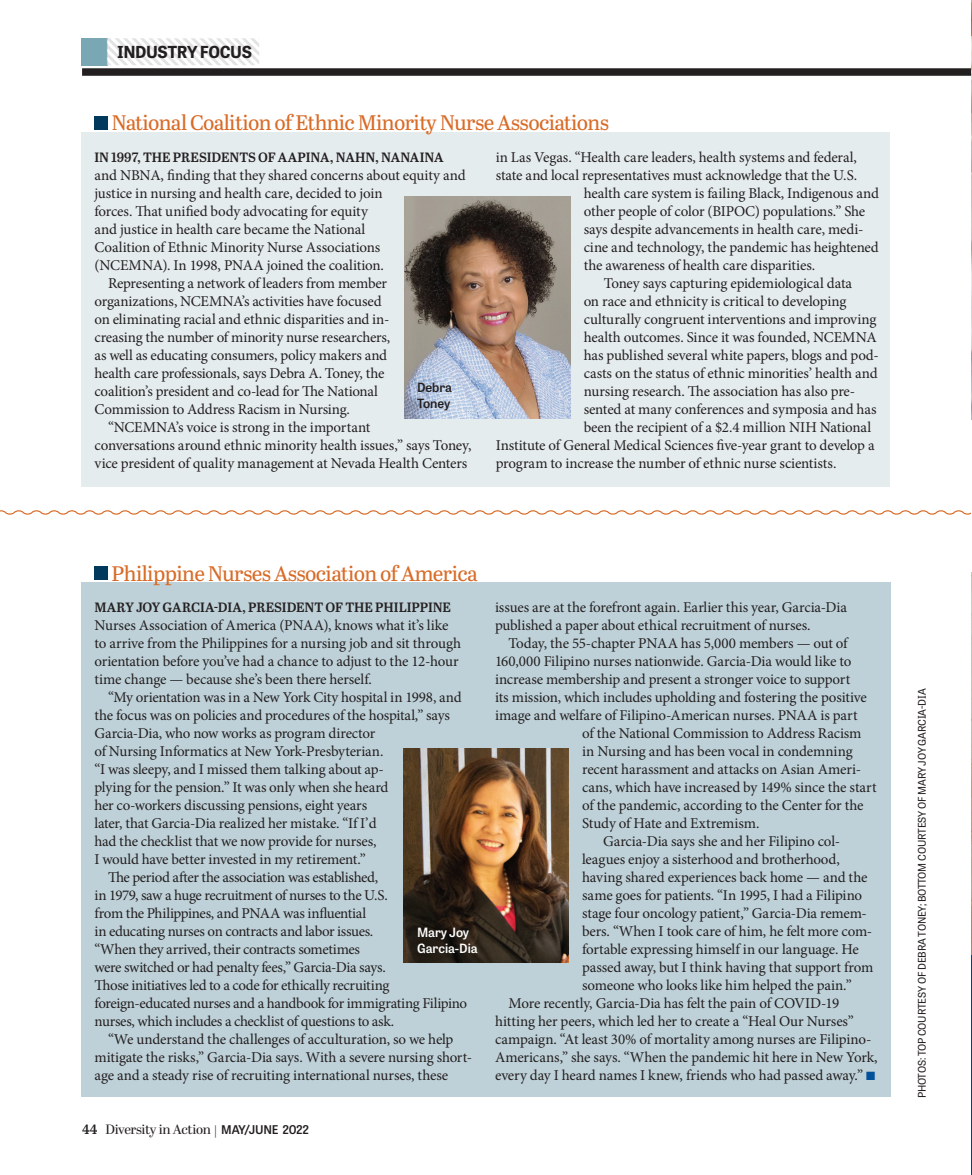
<style>
.page{position:relative;width:972px;height:1175px;background:#fff}
.page>*{position:absolute;margin:0;border:0;box-sizing:border-box;transform-origin:0 0}
.t1{font:21px "Abril Text";letter-spacing:-.03em;color:#d86b27}
.Body_Copy{font:700 16.5px "Tablet Gothic";letter-spacing:-.025em;color:#231f20}
.Body_Copy-2{font:15px/18px "Minion Pro";letter-spacing:-.015em;color:#231f20}
.Body_Copy-3{font:600 13.5px "Abril Text";letter-spacing:-.005em;color:#231f20}
.t2{font:13.5px "Abril Display";letter-spacing:-.02em;color:#231f20}
.t3{font:600 12.75px "Tablet Gothic";letter-spacing:-.01em;color:#fff}
.t4{font:600 12.75px/15.8px "Tablet Gothic";letter-spacing:-.005em;color:#231f20}
.Photo_Credit{font:10.5px "Tablet Gothic";letter-spacing:-.015em;color:#231f20}
.s1{font-family:"Abril Titling Sb"}
.s2{font-family:"Tablet Gothic";font-weight:600;font-size:12px}
.s3{color:#01519b}
</style>
<div class="page">
<div style="left:82px;top:68px;width:890px;height:8px;background:#231f20"></div>
<div style="left:81px;top:38px;width:27px;height:27px;background:#79a7b3"></div>
<svg style="left:107px;top:38px;width:152px;height:28px"></svg>
<div style="left:81px;top:582px;width:810px;height:514px;background:#bed1d8"></div>
<img style="left:403px;top:748px;width:166px;height:215px">
<div style="left:95px;top:566px;width:13px;height:14px;background:#00395c"></div>
<div style="left:81px;top:132px;width:809px;height:354px;background:#e5ecee"></div>
<img style="left:405px;top:196px;width:165px;height:222px">
<div style="left:94px;top:116px;width:14px;height:13px;background:#00395c"></div>
<svg style="left:0;top:510px;width:971px;height:5px"></svg>
<hr style="left:971px;top:886px;width:1px;height:288px;background:#004583">
<img style="left:971px;top:0;width:1px;height:420px">
<img style="left:971px;top:818px;width:1px;height:136px">
<svg style="left:971px;top:572px;width:1px;height:246px"></svg>
<p class="Body_Copy" style="left:117px;top:40px;width:136px">INDUSTRY FOCUS</p>
<p class="t1" style="left:111px;top:107px;width:499px">National Coalition of Ethnic Minority Nurse Associations</p>
<p class="Body_Copy-3" style="left:94px;top:147px;width:351px">IN 1997, THE PRESIDENTS OF AAPINA, NAHN, NANAINA</p>
<p class="Body_Copy-2" style="left:94px;top:166px;width:373px">and NBNA, finding that they shared concerns about equity and justice in nursing and health care, decided to join<br>forces. That unified body advocating for equity<br>and justice in health care became the National<br>Coalition of Ethnic Minority Nurse Associations<br>(NCEMNA). In 1998, PNAA joined the coalition.</p>
<p class="Body_Copy-2" style="left:94px;top:274px;width:297px;text-indent:14px">Representing a network of leaders from member organizations, NCEMNA’s activities have focused on eliminating racial and ethnic disparities and in&shy;creasing the number of minority nurse researchers, as well as educating consumers, policy makers and health care professionals, says Debra A. Toney, the coalition’s president and co-lead for The National Commission to Address Racism in Nursing.</p>
<p class="Body_Copy-2" style="left:94px;top:418px;width:379px;text-indent:14px">“NCEMNA’s voice is strong in the important<br>conversations around ethnic minority health issues,” says Toney, vice president of quality management at Nevada Health Centers</p>
<p class="t4" style="left:417px;top:379px;width:37px">Debra<br>Toney</p>
<p class="Body_Copy-2" style="left:496px;top:148px;width:363px">in Las Vegas. “Health care leaders, health systems and federal,</p>
<p class="Body_Copy-2" style="left:496px;top:166px;width:363px">state and local representatives must acknowledge that the U.S.</p>
<p class="Body_Copy-2" style="left:584px;top:184px;width:297px">health care system is failing Black, Indigenous and</p>
<p class="Body_Copy-2" style="left:584px;top:202px;width:283px">other people of color (BIPOC) populations.” She</p>
<p class="Body_Copy-2" style="left:584px;top:220px;width:281px">says despite advancements in health care, medi-</p>
<p class="Body_Copy-2" style="left:584px;top:238px;width:297px">cine and technology, the pandemic has heightened</p>
<p class="Body_Copy-2" style="left:584px;top:256px;width:233px">the awareness of health care disparities.</p>
<p class="Body_Copy-2" style="left:604px;top:274px;width:250px">Toney says capturing epidemiological data</p>
<p class="Body_Copy-2" style="left:584px;top:292px;width:264px">on race and ethnicity is critical to developing</p>
<p class="Body_Copy-2" style="left:584px;top:310px;width:294px">culturally congruent interventions and improving</p>
<p class="Body_Copy-2" style="left:584px;top:328px;width:295px">health outcomes. Since it was founded, NCEMNA</p>
<p class="Body_Copy-2" style="left:584px;top:346px;width:297px">has published several white papers, blogs and pod-</p>
<p class="Body_Copy-2" style="left:584px;top:364px;width:295px">casts on the status of ethnic minorities’ health and</p>
<p class="Body_Copy-2" style="left:584px;top:382px;width:273px">nursing research. The association has also pre-</p>
<p class="Body_Copy-2" style="left:584px;top:400px;width:294px">sented at many conferences and symposia and has</p>
<p class="Body_Copy-2" style="left:584px;top:418px;width:289px">been the recipient of a $2.4 million NIH National</p>
<p class="Body_Copy-2" style="left:496px;top:436px;width:381px">Institute of General Medical Sciences five-year grant to develop a</p>
<p class="Body_Copy-2" style="left:496px;top:454px;width:342px">program to increase the number of ethnic nurse scientists.</p>
<p class="t1" style="left:111px;top:558px;width:368px">Philippine Nurses Association of America</p>
<p class="Body_Copy-3" style="left:94px;top:597px;width:358px">MARY JOY GARCIA-DIA, PRESIDENT OF THE PHILIPPINE</p>
<p class="Body_Copy-2" style="left:94px;top:616px;width:368px">Nurses Association of America (PNAA), knows what it’s like to arrive from the Philippines for a nursing job and sit through orientation before you’ve had a chance to adjust to the 12-hour time change — because she’s been there herself.</p>
<p class="Body_Copy-2" style="left:94px;top:688px;width:369px;text-indent:14px">“My orientation was in a New York City hospital in 1998, and the focus was on policies and procedures of the hospital,” says Garcia-Dia, who now works as program director<br>of Nursing Informatics at New York-Presbyterian.<br>“I was sleepy, and I missed them talking about ap-<br>plying for the pension.” It was only when she heard<br>her co-workers discussing pensions, eight years<br>later, that Garcia-Dia realized her mistake. “If I’d<br>had the checklist that we now provide for nurses,<br>I would have better invested in my retirement.”</p>
<p class="Body_Copy-2" style="left:94px;top:868px;width:374px;text-indent:14px">The period after the association was established,<br>in 1979, saw a huge recruitment of nurses to the U.S.<br>from the Philippines, and PNAA was influential<br>in educating nurses on contracts and labor issues.<br>“When they arrived, their contracts sometimes<br>were switched or had penalty fees,” Garcia-Dia says.<br>Those initiatives led to a code for ethically recruiting foreign-educated nurses and a handbook for immigrating Filipino nurses, which includes a checklist of questions to ask.</p>
<p class="Body_Copy-2" style="left:94px;top:1030px;width:379px;text-indent:14px">“We understand the challenges of acculturation, so we help mitigate the risks,” Garcia-Dia says. With a severe nursing short&shy;age and a steady rise of recruiting international nurses, these</p>
<p class="t3" style="left:417px;top:923px;width:54px">Mary Joy</p>
<p class="t3" style="left:417px;top:939px;width:62px">Garcia-Dia</p>
<p class="t2" style="left:82px;top:1120px;width:229px"><span class="s1">44</span> Diversity in Action | <span class="s2">MAY/JUNE 2022</span></p>
<p class="Body_Copy-2" style="left:495px;top:598px;width:354px">issues are at the forefront again. Earlier this year, Garcia-Dia published a paper about ethical recruitment of nurses.</p>
<p class="Body_Copy-2" style="left:508px;top:634px;width:341px">Today, the 55-chapter PNAA has 5,000 members — out of</p>
<p class="Body_Copy-2" style="left:495px;top:652px;width:358px">160,000 Filipino nurses nationwide. Garcia-Dia would like to</p>
<p class="Body_Copy-2" style="left:495px;top:670px;width:357px">increase membership and present a stronger voice to support</p>
<p class="Body_Copy-2" style="left:495px;top:688px;width:373px">its mission, which includes upholding and fostering the positive</p>
<p class="Body_Copy-2" style="left:495px;top:706px;width:364px">image and welfare of Filipino-American nurses. PNAA is part</p>
<p class="Body_Copy-2" style="left:582px;top:724px;width:281px">of the National Commission to Address Racism</p>
<p class="Body_Copy-2" style="left:582px;top:742px;width:272px">in Nursing and has been vocal in condemning</p>
<p class="Body_Copy-2" style="left:582px;top:760px;width:280px">recent harassment and attacks on Asian Ameri-</p>
<p class="Body_Copy-2" style="left:582px;top:778px;width:296px">cans, which have increased by 149% since the start</p>
<p class="Body_Copy-2" style="left:582px;top:796px;width:283px">of the pandemic, according to the Center for the</p>
<p class="Body_Copy-2" style="left:582px;top:814px;width:179px">Study of Hate and Extremism.</p>
<p class="Body_Copy-2" style="left:582px;top:832px;width:293px;text-indent:21px">Garcia-Dia says she and her Filipino col&shy;leagues enjoy a sisterhood and brotherhood, having shared experiences back home — and the same goes for patients. “In 1995, I had a Filipino stage four oncology patient,” Garcia-Dia remem&shy;bers. “When I took care of him, he felt more com&shy;fortable expressing himself in our language. He passed away, but I think having that support from someone who looks like him helped the pain.”</p>
<p class="Body_Copy-2" style="left:495px;top:994px;width:384px;text-indent:14px">More recently, Garcia-Dia has felt the pain of COVID-19 hitting her peers, which led her to create a “Heal Our Nurses” campaign. “At least 30% of mortality among nurses are Filipino-Americans,” she says. “When the pandemic hit here in New York, every day I heard names I knew, friends who had passed away.” <span class="s3">■</span></p>
<p class="Photo_Credit" style="left:915px;top:1098px;width:411px;rotate:-90deg">PHOTOS: TOP COURTESY OF DEBRA TONEY; BOTTOM COURTESY OF MARY JOY GARCIA-DIA</p>
</div>
